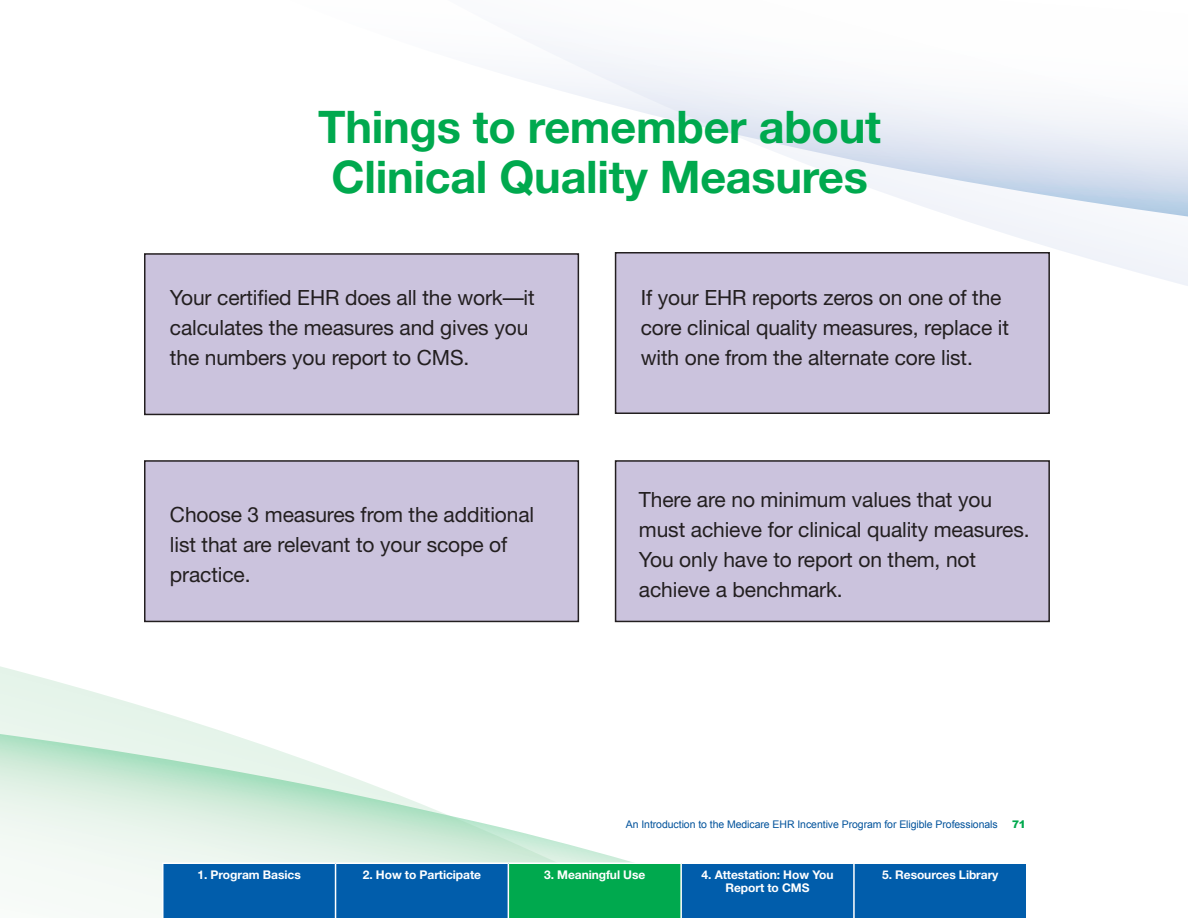
<style>
.page{position:relative;width:1188px;height:918px;background:#fff}
.page>*{position:absolute;margin:0;border:0;box-sizing:border-box;transform-origin:0 0}
.t1{font:700 45px/49.5px "Helvetica Neue";letter-spacing:-.005em;color:#00a94e}
.t2{font:21px/30px "Helvetica Neue";letter-spacing:-.005em;color:#231f20}
.t3{font:700 12px/13.5px "Helvetica Neue";letter-spacing:-.005em;color:#fff;text-align:center}
.t4{font:10.5px "Arial";letter-spacing:-.005em;color:#01529b}
.t5{font:900 10.5px "Arial";color:#00a94e}
</style>
<div class="page">
<svg style="left:523px;top:45px;width:665px;height:246px"></svg>
<svg style="left:0;top:666px;width:631px;height:233px"></svg>
<div style="left:164px;top:864px;width:862px;height:54px;background:#015dab"></div>
<div style="left:508px;top:863px;width:173px;height:55px;background:#00a94e"></div>
<hr style="left:162px;top:862px;width:174px;height:2px;background:#fff">
<hr style="left:162px;top:864px;width:2px;height:54px;background:#fff">
<hr style="left:336px;top:862px;width:172px;height:2px;background:#fff">
<hr style="left:335px;top:864px;width:1px;height:54px;background:#fff">
<hr style="left:508px;top:862px;width:173px;height:2px;background:#fff">
<hr style="left:508px;top:864px;width:1px;height:54px;background:#fff">
<hr style="left:680px;top:864px;width:2px;height:54px;background:#fff">
<hr style="left:853px;top:864px;width:2px;height:54px;background:#fff">
<div style="left:145px;top:254px;width:433px;height:160px;background:#cbc3dd"></div>
<div style="left:144px;top:253px;width:435px;height:162px;border:2px solid #231f20"></div>
<div style="left:145px;top:461px;width:433px;height:160px;background:#cbc3dd"></div>
<div style="left:144px;top:460px;width:435px;height:162px;border:2px solid #231f20"></div>
<div style="left:616px;top:253px;width:433px;height:160px;background:#cbc3dd"></div>
<div style="left:615px;top:252px;width:435px;height:162px;border:2px solid #231f20"></div>
<div style="left:616px;top:461px;width:433px;height:160px;background:#cbc3dd"></div>
<div style="left:615px;top:460px;width:435px;height:162px;border:2px solid #231f20"></div>
<h3 class="t1" style="left:318px;top:101px;width:564px">Things to remember about<br>Clinical Quality Measures</h3>
<p class="t2" style="left:170px;top:282px;width:366px">Your certified EHR does all the work—it calculates the measures and gives you the numbers you report to CMS.</p>
<p class="t2" style="left:641px;top:282px;width:370px">If your EHR reports zeros on one of the core clinical quality measures, replace it with one from the alternate core list.</p>
<p class="t2" style="left:170px;top:499px;width:366px">Choose 3 measures from the additional list that are relevant to your scope of practice.</p>
<p class="t2" style="left:639px;top:485px;width:392px">There are no minimum values that you must achieve for clinical quality measures.<br>You only have to report on them, not achieve a benchmark.</p>
<p class="t4" style="left:626px;top:818px;width:374px">An Introduction to the Medicare EHR Incentive Program for Eligible Professionals</p>
<p class="t5" style="left:1012px;top:817px;width:15px">71</p>
<p class="t3" style="left:198px;top:867px;width:105px">1. Program Basics</p>
<p class="t3" style="left:363px;top:867px;width:120px">2. How to Participate</p>
<p class="t3" style="left:544px;top:867px;width:103px">3. Meaningful Use</p>
<p class="t3" style="left:702px;top:867px;width:133px">4. Attestation: How You<br>Report to CMS</p>
<p class="t3" style="left:882px;top:867px;width:118px">5. Resources Library</p>
</div>
